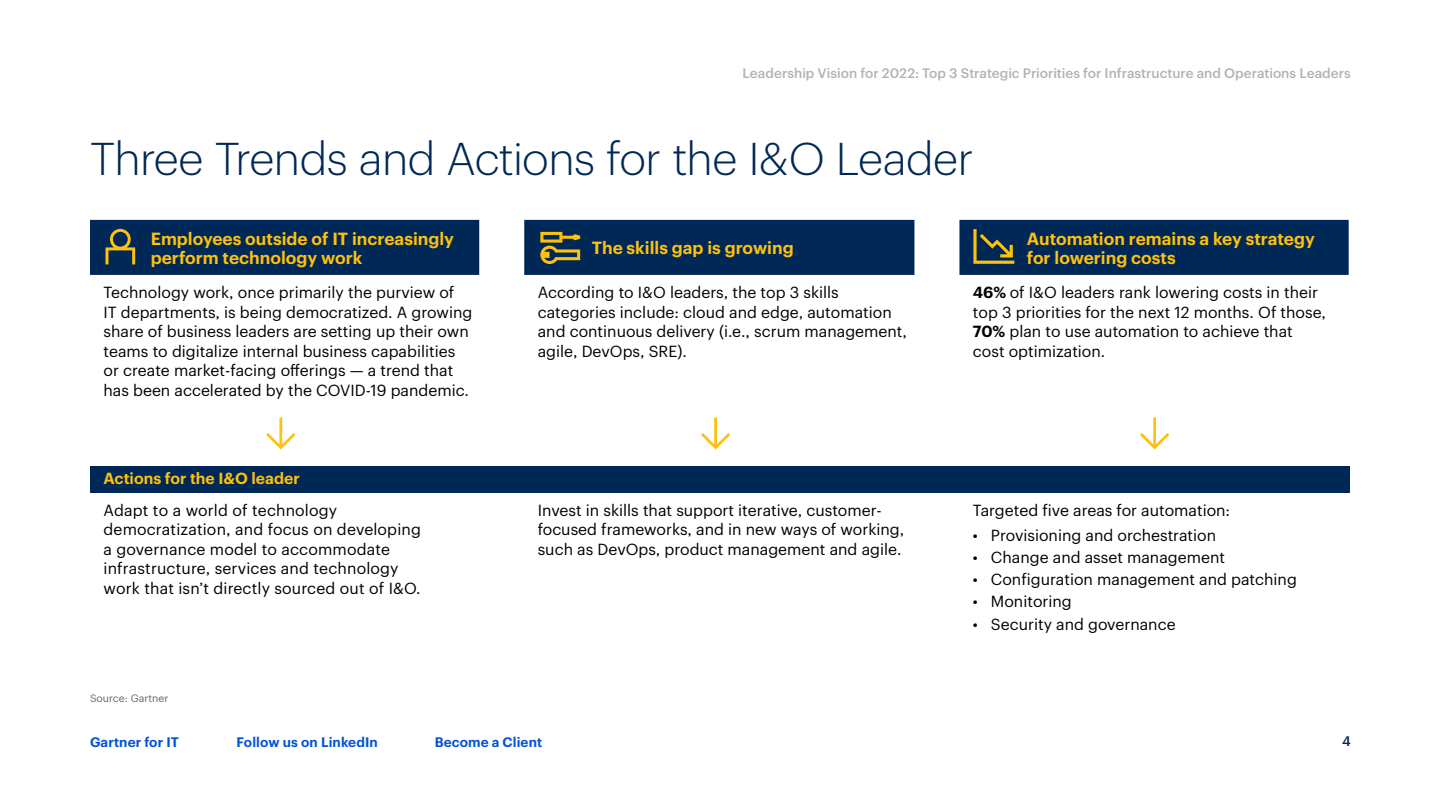
<style>
.page{position:relative;width:1440px;height:810px;background:#fff}
.page>*{position:absolute;margin:0;border:0;box-sizing:border-box;transform-origin:0 0}
.t1{font:300 45px "Graphik";letter-spacing:-.015em;color:#002856}
.t2{font:600 17.25px/19.5px "Graphik";color:#fec10d}
.t3{font:15.75px/19.5px "Graphik";color:#000}
.t4{font:600 15.75px "Graphik";color:#fec10d}
.t5{font:500 13.5px "Graphik";color:#b3b3b3}
.t6{font:600 13.5px "Graphik";letter-spacing:.01em;color:#0052d6}
.t7{font:500 13.5px "Graphik";color:#002856}
.t8{font:10.5px "Graphik";color:#666}
.s1{font-weight:600}
</style>
<div class="page">
<div style="left:91px;top:466px;width:1259px;height:27px;background:#002856"></div>
<svg style="left:90px;top:220px;width:1258px;height:55px;background:#133862"></svg>
<svg style="left:1140px;top:417px;width:29px;height:33px"></svg>
<svg style="left:701px;top:417px;width:29px;height:33px"></svg>
<svg style="left:266px;top:417px;width:29px;height:33px"></svg>
<svg style="left:105px;top:229px;width:30px;height:35px"></svg>
<svg style="left:540px;top:232px;width:40px;height:32px"></svg>
<svg style="left:973px;top:229px;width:41px;height:35px"></svg>
<p class="t5" style="left:742px;top:63px;width:610px">Leadership Vision for 2022: Top 3 Strategic Priorities for Infrastructure and Operations Leaders</p>
<h1 class="t1" style="left:90px;top:126px;width:885px">Three Trends and Actions for the I&amp;O Leader</h1>
<p class="t2" style="left:151px;top:227px;width:305px">Employees outside of IT increasingly perform technology work</p>
<p class="t2" style="left:592px;top:237px;width:203px">The skills gap is growing</p>
<p class="t2" style="left:1027px;top:227px;width:289px">Automation remains a key strategy for lowering costs</p>
<p class="t3" style="left:104px;top:282px;width:370px">Technology work, once primarily the purview of<br>IT departments, is being democratized. A growing share of business leaders are setting up their own teams to digitalize internal business capabilities or create market-facing offerings — a trend that has been accelerated by the COVID-19 pandemic.</p>
<p class="t3" style="left:538px;top:282px;width:371px">According to I&amp;O leaders, the top 3 skills categories include: cloud and edge, automation and continuous delivery (i.e., scrum management, agile, DevOps, SRE).</p>
<p class="t3" style="left:973px;top:282px;width:354px"><span class="s1">46%</span> of I&amp;O leaders rank lowering costs in their top 3 priorities for the next 12 months. Of those, <span class="s1">70%</span> plan to use automation to achieve that cost optimization.</p>
<p class="t4" style="left:103px;top:466px;width:198px">Actions for the I&amp;O leader</p>
<p class="t3" style="left:103px;top:499px;width:319px">Adapt to a world of technology democratization, and focus on developing a governance model to accommodate infrastructure, services and technology work that isn’t directly sourced out of I&amp;O.</p>
<p class="t3" style="left:538px;top:499px;width:368px">Invest in skills that support iterative, customer&shy;focused frameworks, and in new ways of working, such as DevOps, product management and agile.</p>
<p class="t3" style="left:973px;top:499px;width:259px">Targeted five areas for automation:</p>
<p class="t3" style="left:973px;top:524px;width:245px">• Provisioning and orchestration</p>
<p class="t3" style="left:973px;top:546px;width:254px">• Change and asset management</p>
<p class="t3" style="left:973px;top:568px;width:325px">• Configuration management and patching</p>
<p class="t3" style="left:973px;top:591px;width:100px">• Monitoring</p>
<p class="t3" style="left:973px;top:613px;width:204px">• Security and governance</p>
<p class="t8" style="left:90px;top:691px;width:80px">Source: Gartner</p>
<p class="t6" style="left:90px;top:732px;width:90px">Gartner for IT</p>
<p class="t6" style="left:236px;top:732px;width:143px">Follow us on LinkedIn</p>
<p class="t6" style="left:435px;top:732px;width:109px">Become a Client</p>
<p class="t7" style="left:1342px;top:731px;width:10px">4</p>
</div>
